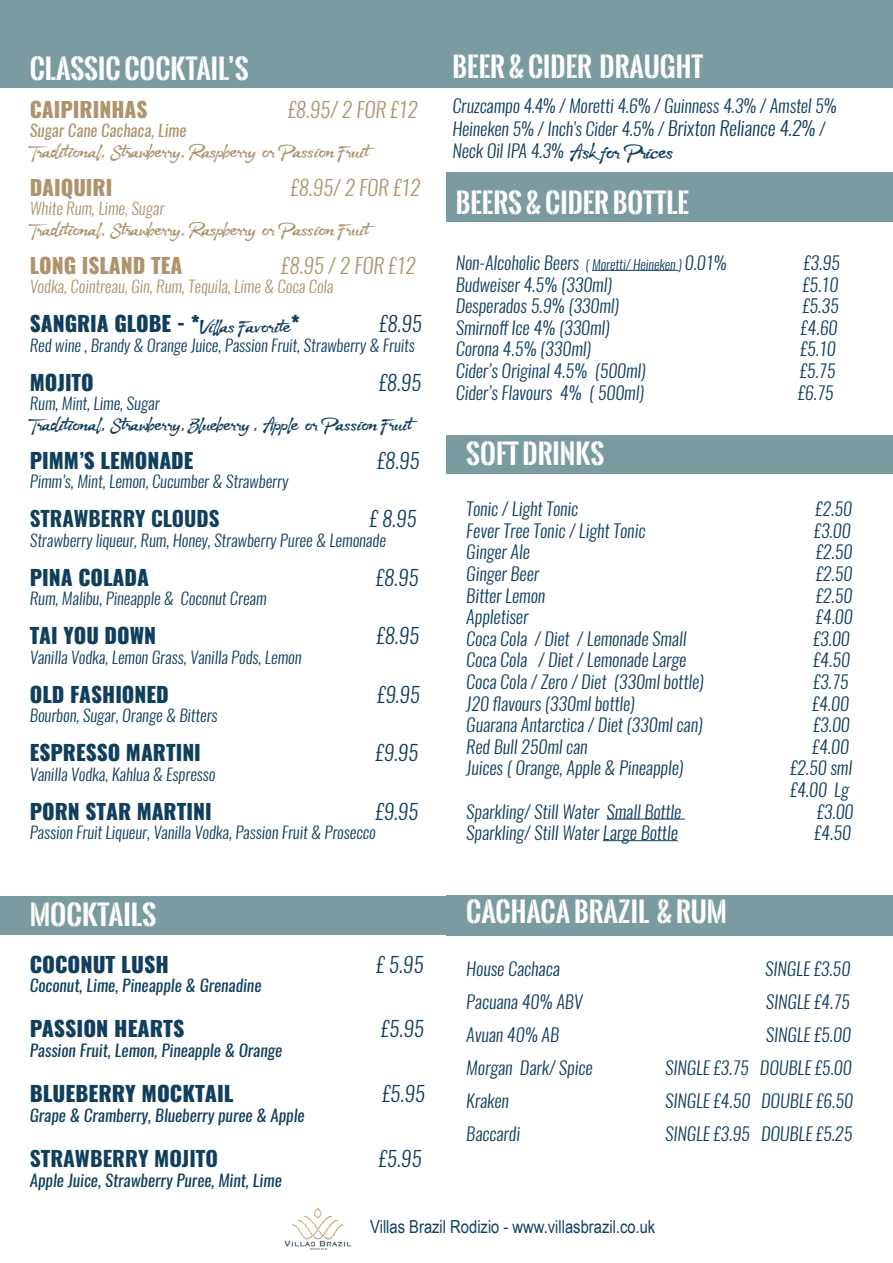
<style>
.page{position:relative;width:893px;height:1263px;background:#fff}
.page>*{position:absolute;margin:0;border:0;box-sizing:border-box;transform-origin:0 0}
.t1{font:700 27px "Oswald Stencil";color:#fff}
.t2{font:800 21px "Oswald";color:#103f5e}
.t3{font:italic 300 21px "Oswald";color:#103f5e}
.t4{font:italic 300 21px "Oswald";color:#ae946e}
.t5{font:800 21px "Oswald";color:#ae946e}
.t6{font:700 21px "Oswald";color:#103f5e}
.t7{font:italic 300 18px/23.4px "Oswald";color:#103f5e}
.t8{font:18px "Arial Narrow";color:#103f5e}
.t9{font:italic 300 16.5px "Oswald";color:#103f5e}
.t10{font:italic 16.5px "Oswald";color:#103f5e}
.t11{font:italic 300 16.5px "Oswald";color:#ae946e}
.t12{font:italic 16.5px "Oswald";color:#ae946e}
.t13{font:15px "Stya";color:#ae946e}
.t14{font:15px "Stya";color:#103f5e}
.s1{font-family:"Stya";font-weight:400;font-size:15px}
.s2{font-size:19.5px}
.s3{font-family:"Stya";font-weight:400;font-style:normal;font-size:16.5px}
.s4{font-size:13.5px}
.s5{font-weight:700;font-style:normal;color:#fff}
</style>
<div class="page">
<div style="left:0;top:0;width:893px;height:87px;background:#7a9ca0"></div>
<div style="left:0;top:896px;width:446px;height:38px;background:#7a9ca0"></div>
<img style="left:284px;top:1209px;width:68px;height:41px">
<div style="left:446px;top:436px;width:447px;height:38px;background:#7a9ca0"></div>
<div style="left:446px;top:895px;width:447px;height:41px;background:#7a9ca0"></div>
<div style="left:446px;top:172px;width:447px;height:49px;background:#7a9ca0"></div>
<hr style="left:606px;top:819px;width:79px;height:1px;background:#103f5e">
<hr style="left:603px;top:840px;width:75px;height:1px;background:#103f5e">
<hr style="left:592px;top:270px;width:86px;height:1px;background:#103f5e">
<p class="t1" style="left:30px;top:49px;width:220px">CLASSIC COCKTAIL’S</p>
<p class="t5" style="left:30px;top:94px;width:119px">CAIPIRINHAS</p>
<p class="t4" style="left:288px;top:95px;width:131px">£8.95/ 2 FOR £12</p>
<p class="t12" style="left:30px;top:119px;width:158px">Sugar Cane Cachaca, Lime</p>
<p class="t13" style="left:30px;top:143px;width:350px">Traditional, Strawberry, Raspberry or Passion Fruit</p>
<p class="t5" style="left:30px;top:172px;width:84px">DAIQUIRI</p>
<p class="t4" style="left:291px;top:173px;width:131px">£8.95/ 2 FOR £12</p>
<p class="t11" style="left:30px;top:197px;width:136px">White Rum, Lime, Sugar</p>
<p class="t13" style="left:30px;top:221px;width:350px">Traditional, Strawberry, Raspberry or Passion Fruit</p>
<p class="t5" style="left:30px;top:250px;width:154px">LONG ISLAND TEA</p>
<p class="t4" style="left:282px;top:251px;width:135px">£8.95 / 2 FOR £12</p>
<p class="t11" style="left:30px;top:275px;width:305px">Vodka, Cointreau, Gin, Rum, Tequila, Lime &amp; Coca Cola</p>
<p class="t2" style="left:30px;top:309px;width:272px">SANGRIA GLOBE - *<span class="s1">Villas Favorite</span>*</p>
<p class="t3" style="left:379px;top:309px;width:44px">£8.95</p>
<p class="t9" style="left:30px;top:334px;width:386px">Red wine , Brandy &amp; Orange Juice, Passion Fruit, Strawberry &amp; Fruits</p>
<p class="t2" style="left:30px;top:367px;width:66px">MOJITO</p>
<p class="t3" style="left:379px;top:368px;width:44px">£8.95</p>
<p class="t9" style="left:30px;top:392px;width:131px">Rum, Mint, Lime, Sugar</p>
<p class="t14" style="left:30px;top:416px;width:393px">Traditional, Strawberry, Blueberry , Apple or Passion Fruit</p>
<p class="t2" style="left:30px;top:445px;width:165px">PIMM’S LEMONADE</p>
<p class="t3" style="left:377px;top:446px;width:44px">£8.95</p>
<p class="t9" style="left:30px;top:470px;width:260px">Pimm’s, Mint, Lemon, Cucumber &amp; Strawberry</p>
<p class="t6" style="left:30px;top:504px;width:191px">STRAWBERRY CLOUDS</p>
<p class="t3" style="left:370px;top:504px;width:48px">£ 8.95</p>
<p class="t9" style="left:30px;top:529px;width:358px">Strawberry liqueur, Rum, Honey, Strawberry Puree &amp; Lemonade</p>
<p class="t2" style="left:30px;top:562px;width:121px">PINA COLADA</p>
<p class="t3" style="left:376px;top:563px;width:44px">£8.95</p>
<p class="t9" style="left:30px;top:587px;width:238px">Rum, Malibu, Pineapple &amp; Coconut Cream</p>
<p class="t2" style="left:30px;top:621px;width:128px">TAI YOU DOWN</p>
<p class="t3" style="left:377px;top:621px;width:44px">£8.95</p>
<p class="t9" style="left:30px;top:646px;width:273px">Vanilla Vodka, Lemon Grass, Vanilla Pods, Lemon</p>
<p class="t2" style="left:30px;top:679px;width:141px">OLD FASHIONED</p>
<p class="t3" style="left:377px;top:680px;width:44px">£9.95</p>
<p class="t9" style="left:30px;top:704px;width:189px">Bourbon, Sugar, Orange &amp; Bitters</p>
<p class="t2" style="left:30px;top:738px;width:173px">ESPRESSO MARTINI</p>
<p class="t3" style="left:376px;top:738px;width:44px">£9.95</p>
<p class="t9" style="left:30px;top:763px;width:187px">Vanilla Vodka, Kahlua &amp; Espresso</p>
<p class="t2" style="left:30px;top:796px;width:183px">PORN STAR MARTINI</p>
<p class="t3" style="left:376px;top:797px;width:44px">£9.95</p>
<p class="t9" style="left:30px;top:821px;width:347px">Passion Fruit Liqueur, Vanilla Vodka, Passion Fruit &amp; Prosecco</p>
<p class="t1" style="left:30px;top:895px;width:128px">MOCKTAILS</p>
<p class="t2" style="left:30px;top:949px;width:141px">COCONUT LUSH</p>
<p class="t3" style="left:377px;top:950px;width:49px">£ 5.95</p>
<p class="t10" style="left:30px;top:974px;width:233px">Coconut, Lime, Pineapple &amp; Grenadine</p>
<p class="t2" style="left:30px;top:1014px;width:156px">PASSION HEARTS</p>
<p class="t3" style="left:381px;top:1014px;width:44px">£5.95</p>
<p class="t10" style="left:30px;top:1039px;width:254px">Passion Fruit, Lemon, Pineapple &amp; Orange</p>
<p class="t2" style="left:30px;top:1079px;width:205px">BLUEBERRY MOCKTAIL</p>
<p class="t3" style="left:382px;top:1079px;width:44px">£5.95</p>
<p class="t10" style="left:30px;top:1104px;width:276px">Grape &amp; Cramberry, Blueberry puree &amp; Apple</p>
<p class="t6" style="left:30px;top:1144px;width:190px">STRAWBERRY MOJITO</p>
<p class="t3" style="left:379px;top:1144px;width:44px">£5.95</p>
<p class="t10" style="left:30px;top:1169px;width:253px">Apple Juice, Strawberry Puree, Mint, Lime</p>
<p class="t1" style="left:452px;top:47px;width:252px">BEER &amp; CIDER DRAUGHT</p>
<p class="t7" style="left:452px;top:94px;width:386px">Cruzcampo 4.4% / Moretti 4.6% / Guinness 4.3% / Amstel 5%<br>Heineken 5% / Inch’s Cider 4.5% / <span class="s2">Brixton Reliance 4.2%</span> /</p>
<p class="t7" style="left:452px;top:139px;width:223px">Neck Oil IPA 4.3% <span class="s3">Ask for Prices</span></p>
<p class="t1" style="left:456px;top:183px;width:235px">BEERS &amp; CIDER BOTTLE</p>
<p class="t7" style="left:456px;top:251px;width:272px">Non-Alcoholic Beers <span class="s4">( Moretti/ Heineken )</span> 0.01%</p>
<p class="t7" style="left:804px;top:251px;width:38px">£3.95</p>
<p class="t7" style="left:456px;top:272px;width:158px">Budweiser 4.5% (330ml)</p>
<p class="t7" style="left:803px;top:272px;width:37px">£5.10</p>
<p class="t7" style="left:456px;top:294px;width:165px">Desperados 5.9% (330ml)</p>
<p class="t7" style="left:803px;top:294px;width:38px">£5.35</p>
<p class="t7" style="left:456px;top:316px;width:156px">Smirnoff Ice 4% (330ml)</p>
<p class="t7" style="left:801px;top:316px;width:38px">£4.60</p>
<p class="t7" style="left:456px;top:337px;width:137px">Corona 4.5% (330ml)</p>
<p class="t7" style="left:800px;top:337px;width:37px">£5.10</p>
<p class="t7" style="left:456px;top:359px;width:192px">Cider’s Original 4.5% (500ml)</p>
<p class="t7" style="left:800px;top:359px;width:37px">£5.75</p>
<p class="t7" style="left:456px;top:380px;width:190px">Cider’s Flavours 4% ( 500ml)</p>
<p class="t7" style="left:798px;top:380px;width:37px">£6.75</p>
<p class="t1" style="left:466px;top:433px;width:140px">SOFT DRINKS</p>
<p class="t7" style="left:466px;top:497px;width:114px">Tonic / Light Tonic</p>
<p class="t7" style="left:816px;top:497px;width:38px">£2.50</p>
<p class="t7" style="left:466px;top:519px;width:181px">Fever Tree Tonic / Light Tonic</p>
<p class="t7" style="left:814px;top:519px;width:38px">£3.00</p>
<p class="t7" style="left:466px;top:540px;width:65px">Ginger Ale</p>
<p class="t7" style="left:816px;top:540px;width:38px">£2.50</p>
<p class="t7" style="left:466px;top:562px;width:74px">Ginger Beer</p>
<p class="t7" style="left:816px;top:562px;width:38px">£2.50</p>
<p class="t7" style="left:466px;top:583px;width:80px">Bitter Lemon</p>
<p class="t7" style="left:816px;top:583px;width:38px">£2.50</p>
<p class="t7" style="left:466px;top:605px;width:64px">Appletiser</p>
<p class="t7" style="left:816px;top:605px;width:38px">£4.00</p>
<p class="t7" style="left:466px;top:627px;width:222px">Coca Cola / Diet / Lemonade Small</p>
<p class="t7" style="left:813px;top:627px;width:38px">£3.00</p>
<p class="t7" style="left:466px;top:648px;width:222px">Coca Cola / Diet / Lemonade Large</p>
<p class="t7" style="left:813px;top:648px;width:38px">£4.50</p>
<p class="t7" style="left:466px;top:670px;width:239px">Coca Cola / Zero / Diet (330ml bottle)</p>
<p class="t7" style="left:813px;top:670px;width:37px">£3.75</p>
<p class="t7" style="left:466px;top:691px;width:170px">J20 flavours (330ml bottle)</p>
<p class="t7" style="left:812px;top:691px;width:38px">£4.00</p>
<p class="t7" style="left:466px;top:713px;width:238px">Guarana Antarctica / Diet (330ml can)</p>
<p class="t7" style="left:813px;top:713px;width:38px">£3.00</p>
<p class="t7" style="left:466px;top:735px;width:123px">Red Bull 250ml can</p>
<p class="t7" style="left:812px;top:735px;width:38px">£4.00</p>
<p class="t7" style="left:466px;top:756px;width:219px">Juices ( Orange, Apple &amp; Pineapple)</p>
<p class="t7" style="left:790px;top:756px;width:63px">£2.50 sml</p>
<p class="t7" style="left:790px;top:778px;width:60px">£4.00 Lg</p>
<p class="t7" style="left:466px;top:799px;width:217px">Sparkling/ Still Water Small Bottle</p>
<p class="t7" style="left:817px;top:799px;width:38px">£3.00</p>
<p class="t7" style="left:466px;top:821px;width:213px">Sparkling/ Still Water Large Bottle</p>
<p class="t7" style="left:814px;top:821px;width:38px">£4.50</p>
<p class="t1" style="left:466px;top:892px;width:262px">CACHACA BRAZIL &amp; RUM</p>
<p class="t7" style="left:466px;top:957px;width:95px">House Cachaca</p>
<p class="t7" style="left:765px;top:957px;width:86px">SINGLE £3.50</p>
<p class="t7" style="left:466px;top:990px;width:118px">Pacuana 40% ABV</p>
<p class="t7" style="left:766px;top:990px;width:86px">SINGLE £4.75</p>
<p class="t7" style="left:466px;top:1023px;width:94px">Avuan 40% AB</p>
<p class="t7" style="left:766px;top:1023px;width:97px">SINGLE £5.00<span class="s5">&amp;</span></p>
<p class="t7" style="left:466px;top:1056px;width:128px">Morgan Dark/ Spice</p>
<p class="t7" style="left:665px;top:1056px;width:188px">SINGLE £3.75 DOUBLE £5.00</p>
<p class="t7" style="left:466px;top:1089px;width:44px">Kraken</p>
<p class="t7" style="left:665px;top:1089px;width:189px">SINGLE £4.50 DOUBLE £6.50</p>
<p class="t7" style="left:466px;top:1122px;width:55px">Baccardi</p>
<p class="t7" style="left:665px;top:1122px;width:189px">SINGLE £3.95 DOUBLE £5.25</p>
<p class="t8" style="left:370px;top:1214px;width:287px">Villas Brazil Rodizio - www.villasbrazil.co.uk</p>
</div>
